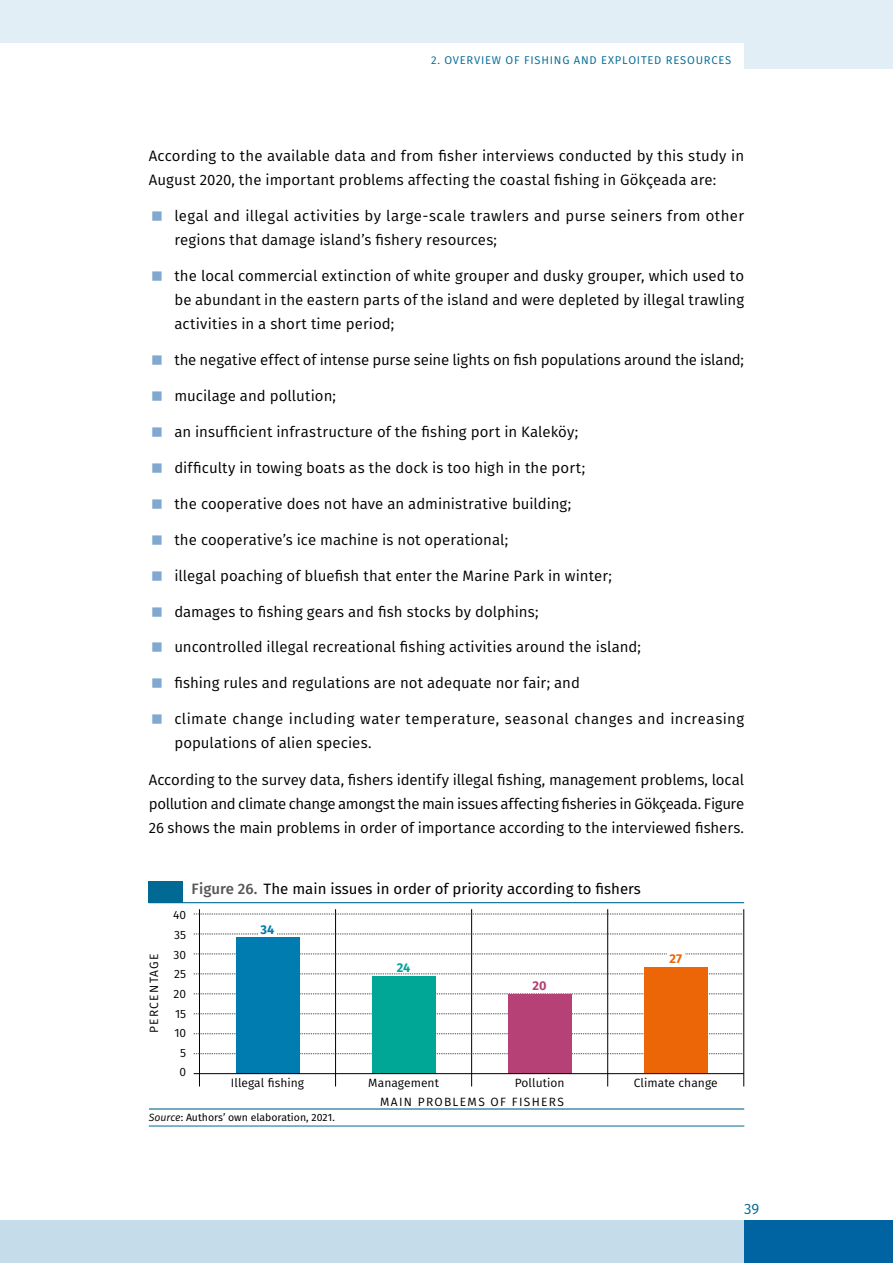
<style>
.page{position:relative;width:893px;height:1263px;background:#fff}
.page>*{position:absolute;margin:0;border:0;box-sizing:border-box;transform-origin:0 0}
.t1{font:15px/24px "Fira Sans";letter-spacing:.005em;color:#000}
.t2{font:15px/24px "Fira Sans";letter-spacing:.025em;color:#000}
.t3{font:15px "Fira Sans";color:#000}
.t4{font:15px "Fira Sans";color:#006994}
.t5{font:700 12.75px "Fira Sans";color:#00a696}
.t6{font:700 12.75px "Fira Sans";color:#007cb0}
.t7{font:700 12.75px "Fira Sans";color:#ec6608}
.t8{font:700 12.75px "Fira Sans";color:#b54176}
.t9{font:12px/19.6px "Fira Sans";letter-spacing:.005em;color:#000;text-align:center}
.t10{font:12px "Fira Sans";letter-spacing:.11em;color:#000}
.t11{font:11.25px "Fira Sans";letter-spacing:.07em;color:#006994}
.t12{font:10.5px "Fira Sans";color:#000}
.s1{font-weight:500;color:#575756}
.s2{font-style:italic}
</style>
<div class="page">
<div style="left:0;top:1220px;width:893px;height:43px;background:#c5dcea"></div>
<div style="left:744px;top:1220px;width:149px;height:43px;background:#0064a3"></div>
<div style="left:744px;top:0;width:149px;height:68px;background:#e2eef5"></div>
<div style="left:0;top:0;width:893px;height:43px;background:#e2eef5"></div>
<hr style="left:149px;top:902px;width:595px;height:1px;background:#006994">
<div style="left:149px;top:881px;width:34px;height:22px;background:#006994"></div>
<hr style="left:199px;top:909px;width:1px;height:177px;background:#000">
<hr style="left:335px;top:909px;width:1px;height:177px;background:#000">
<hr style="left:471px;top:909px;width:1px;height:177px;background:#000">
<hr style="left:607px;top:909px;width:1px;height:177px;background:#000">
<hr style="left:743px;top:909px;width:1px;height:177px;background:#000">
<svg style="left:194px;top:1053px;width:550px;height:1px"></svg>
<svg style="left:194px;top:1013px;width:550px;height:1px"></svg>
<svg style="left:194px;top:1033px;width:550px;height:1px"></svg>
<svg style="left:194px;top:973px;width:550px;height:1px"></svg>
<svg style="left:194px;top:993px;width:550px;height:1px"></svg>
<svg style="left:194px;top:934px;width:550px;height:1px"></svg>
<svg style="left:194px;top:954px;width:550px;height:1px"></svg>
<svg style="left:194px;top:914px;width:550px;height:1px"></svg>
<hr style="left:149px;top:1108px;width:595px;height:1px;background:#006994">
<div style="left:236px;top:937px;width:63px;height:136px;background:#007cb0"></div>
<div style="left:372px;top:976px;width:63px;height:97px;background:#00a696"></div>
<div style="left:508px;top:994px;width:64px;height:79px;background:#b54176"></div>
<div style="left:644px;top:967px;width:64px;height:106px;background:#ec6608"></div>
<hr style="left:149px;top:1126px;width:595px;height:1px;background:#006994">
<div style="left:259px;top:921px;width:17px;height:15px;background:#fff"></div>
<div style="left:667px;top:951px;width:17px;height:14px;background:#fff"></div>
<hr style="left:194px;top:1073px;width:550px;height:1px;background:#000">
<p class="t11" style="left:431px;top:52px;width:302px">2. OVERVIEW OF FISHING AND EXPLOITED RESOURCES</p>
<p class="t1" style="left:149px;top:143px;width:597px">According to the available data and from fisher interviews conducted by this study in<br>August 2020, the important problems affecting the coastal fishing in Gökçeada are:</p>
<p class="t1" style="left:174px;top:204px;width:571px">legal and illegal activities by large-scale trawlers and purse seiners from other regions that damage island’s fishery resources;</p>
<p class="t1" style="left:174px;top:264px;width:571px;text-align:justify">the local commercial extinction of white grouper and dusky grouper, which used to be abundant in the eastern parts of the island and were depleted by illegal trawling activities in a short time period;</p>
<p class="t1" style="left:174px;top:348px;width:571px">the negative effect of intense purse seine lights on fish populations around the island;</p>
<p class="t1" style="left:174px;top:384px;width:163px">mucilage and pollution;</p>
<p class="t1" style="left:174px;top:420px;width:405px">an insufficient infrastructure of the fishing port in Kaleköy;</p>
<p class="t1" style="left:174px;top:456px;width:413px">difficulty in towing boats as the dock is too high in the port;</p>
<p class="t1" style="left:174px;top:492px;width:398px">the cooperative does not have an administrative building;</p>
<p class="t1" style="left:174px;top:527px;width:335px">the cooperative’s ice machine is not operational;</p>
<p class="t1" style="left:174px;top:563px;width:439px">illegal poaching of bluefish that enter the Marine Park in winter;</p>
<p class="t1" style="left:174px;top:599px;width:366px">damages to fishing gears and fish stocks by dolphins;</p>
<p class="t1" style="left:174px;top:635px;width:468px">uncontrolled illegal recreational fishing activities around the island;</p>
<p class="t1" style="left:174px;top:671px;width:407px">fishing rules and regulations are not adequate nor fair; and</p>
<p class="t2" style="left:174px;top:707px;width:571px">climate change including water temperature, seasonal changes and increasing populations of alien species.</p>
<p class="t1" style="left:149px;top:768px;width:597px;text-align:justify">According to the survey data, fishers identify illegal fishing, management problems, local pollution and climate change amongst the main issues affecting fisheries in Gökçeada. Figure 26 shows the main problems in order of importance according to the interviewed fishers.</p>
<p class="t3" style="left:191px;top:878px;width:451px"><span class="s1">Figure 26.</span> The main issues in order of priority according to fishers</p>
<p class="t9" style="left:173px;top:905px;width:15px">40<br>35<br>30<br>25<br>20<br>15<br>10<br>5<br>0</p>
<p class="t6" style="left:261px;top:920px;width:15px">34</p>
<p class="t10" style="left:146px;top:1033px;width:81px;rotate:-90deg">PERCENTAGE</p>
<p class="t7" style="left:669px;top:950px;width:14px">27</p>
<p class="t5" style="left:397px;top:958px;width:15px">24</p>
<p class="t8" style="left:533px;top:977px;width:16px">20</p>
<p class="t9" style="left:231px;top:1073px;width:75px">Illegal fishing</p>
<p class="t9" style="left:368px;top:1073px;width:72px">Management</p>
<p class="t9" style="left:515px;top:1073px;width:51px">Pollution</p>
<p class="t9" style="left:634px;top:1073px;width:85px">Climate change</p>
<p class="t12" style="left:149px;top:1110px;width:188px"><span class="s2">Source</span>: Authors’ own elaboration, 2021.</p>
<p class="t10" style="left:380px;top:1094px;width:185px">MAIN PROBLEMS OF FISHERS</p>
<p class="t4" style="left:744px;top:1198px;width:17px">39</p>
</div>
